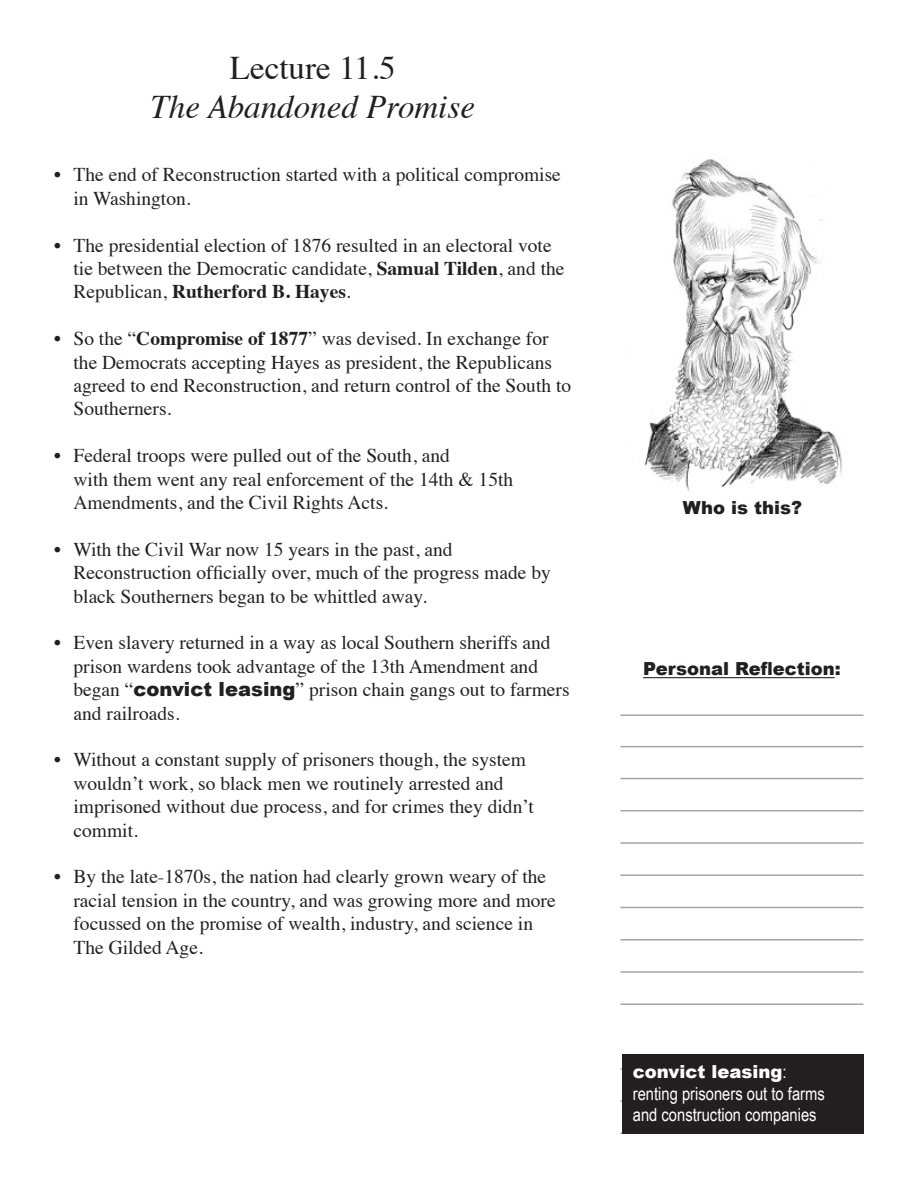
<style>
.page{position:relative;width:918px;height:1188px;background:#fff}
.page>*{position:absolute;margin:0;border:0;box-sizing:border-box;transform-origin:0 0}
.t1{font:italic 33px/39.6px "Times";color:#231f20;text-align:center}
.t2{font:19.5px/23.4px "Times";color:#231f20}
.t3{font:700 19.5px "Times";color:#231f20}
.t4{font:18px/21.6px "Arial Narrow";color:#fff}
.t5{font:900 18px "Arial";color:#231f20}
.t6{font:900 18px "Arial";color:#fff}
.s1{font-style:normal}
.s2{font-weight:700}
.s3{font-weight:400}
.s4{font-family:"Arial";font-weight:900}
.s5{font-family:"Arial Narrow";font-weight:400}
</style>
<div class="page">
<img style="left:644px;top:159px;width:198px;height:333px">
<hr style="left:620px;top:778px;width:243px;height:1px;background:#a4a6a9">
<hr style="left:620px;top:842px;width:243px;height:2px;background:#a4a6a9">
<hr style="left:620px;top:874px;width:243px;height:2px;background:#a4a6a9">
<hr style="left:620px;top:907px;width:243px;height:1px;background:#a4a6a9">
<hr style="left:620px;top:939px;width:243px;height:1px;background:#a4a6a9">
<hr style="left:620px;top:971px;width:243px;height:2px;background:#a4a6a9">
<hr style="left:620px;top:1004px;width:243px;height:1px;background:#a4a6a9">
<hr style="left:620px;top:1068px;width:243px;height:2px;background:#a4a6a9">
<hr style="left:620px;top:1100px;width:243px;height:2px;background:#a4a6a9">
<hr style="left:620px;top:1132px;width:243px;height:2px;background:#a4a6a9">
<hr style="left:620px;top:810px;width:243px;height:2px;background:#a4a6a9">
<hr style="left:620px;top:746px;width:243px;height:1px;background:#a4a6a9">
<hr style="left:620px;top:714px;width:243px;height:2px;background:#a4a6a9">
<hr style="left:643px;top:677px;width:192px;height:1px;background:#231f20">
<div style="left:622px;top:1054px;width:242px;height:80px;background:#231f20"></div>
<p class="t1" style="left:150px;top:46px;width:326px"><span class="s1">Lecture 11.5<br></span>The Abandoned Promise</p>
<p class="t2" style="left:54px;top:161px;width:508px">• The end of Reconstruction started with a political compromise</p>
<p class="t2" style="left:74px;top:185px;width:119px">in Washington.</p>
<p class="t2" style="left:54px;top:232px;width:499px">• The presidential election of 1876 resulted in an electoral vote</p>
<p class="t2" style="left:74px;top:255px;width:493px">tie between the Democratic candidate, <span class="s2">Samual Tilden</span>, and the</p>
<p class="t3" style="left:74px;top:273px;width:279px"><span class="s3">Republican,</span> Rutherford B. Hayes<span class="s3">.</span></p>
<p class="t2" style="left:54px;top:325px;width:496px">• So the “<span class="s2">Compromise of 1877</span>” was devised. In exchange for</p>
<p class="t2" style="left:74px;top:349px;width:480px">the Democrats accepting Hayes as president, the Republicans</p>
<p class="t2" style="left:74px;top:372px;width:499px">agreed to end Reconstruction, and return control of the South to</p>
<p class="t2" style="left:74px;top:395px;width:100px">Southerners.</p>
<p class="t2" style="left:54px;top:442px;width:397px">• Federal troops were pulled out of the South, and</p>
<p class="t2" style="left:74px;top:466px;width:441px">with them went any real enforcement of the 14th &amp; 15th</p>
<p class="t2" style="left:74px;top:489px;width:316px">Amendments, and the Civil Rights Acts.</p>
<p class="t2" style="left:54px;top:536px;width:400px">• With the Civil War now 15 years in the past, and</p>
<p class="t2" style="left:74px;top:559px;width:479px">Reconstruction officially over, much of the progress made by</p>
<p class="t2" style="left:74px;top:583px;width:355px">black Southerners began to be whittled away.</p>
<p class="t2" style="left:54px;top:629px;width:498px">• Even slavery returned in a way as local Southern sheriffs and</p>
<p class="t2" style="left:74px;top:653px;width:498px">prison wardens took advantage of the 13th Amendment and began “<span class="s4">convict leasing</span>” prison chain gangs out to farmers and railroads.</p>
<p class="t2" style="left:54px;top:746px;width:474px">• Without a constant supply of prisoners though, the system</p>
<p class="t2" style="left:74px;top:770px;width:432px">wouldn’t work, so black men we routinely arrested and</p>
<p class="t2" style="left:74px;top:793px;width:462px">imprisoned without due process, and for crimes they didn’t</p>
<p class="t2" style="left:74px;top:817px;width:66px">commit.</p>
<p class="t2" style="left:54px;top:863px;width:494px">• By the late-1870s, the nation had clearly grown weary of the</p>
<p class="t2" style="left:74px;top:887px;width:484px">racial tension in the country, and was growing more and more</p>
<p class="t2" style="left:74px;top:910px;width:461px">focussed on the promise of wealth, industry, and science in</p>
<p class="t2" style="left:74px;top:934px;width:131px">The Gilded Age.</p>
<p class="t5" style="left:683px;top:495px;width:121px">Who is this?</p>
<p class="t5" style="left:643px;top:656px;width:199px">Personal Reflection:</p>
<p class="t6" style="left:633px;top:1058px;width:155px">convict leasing<span class="s5">:</span></p>
<p class="t4" style="left:633px;top:1082px;width:193px">renting prisoners out to farms and construction companies</p>
</div>
